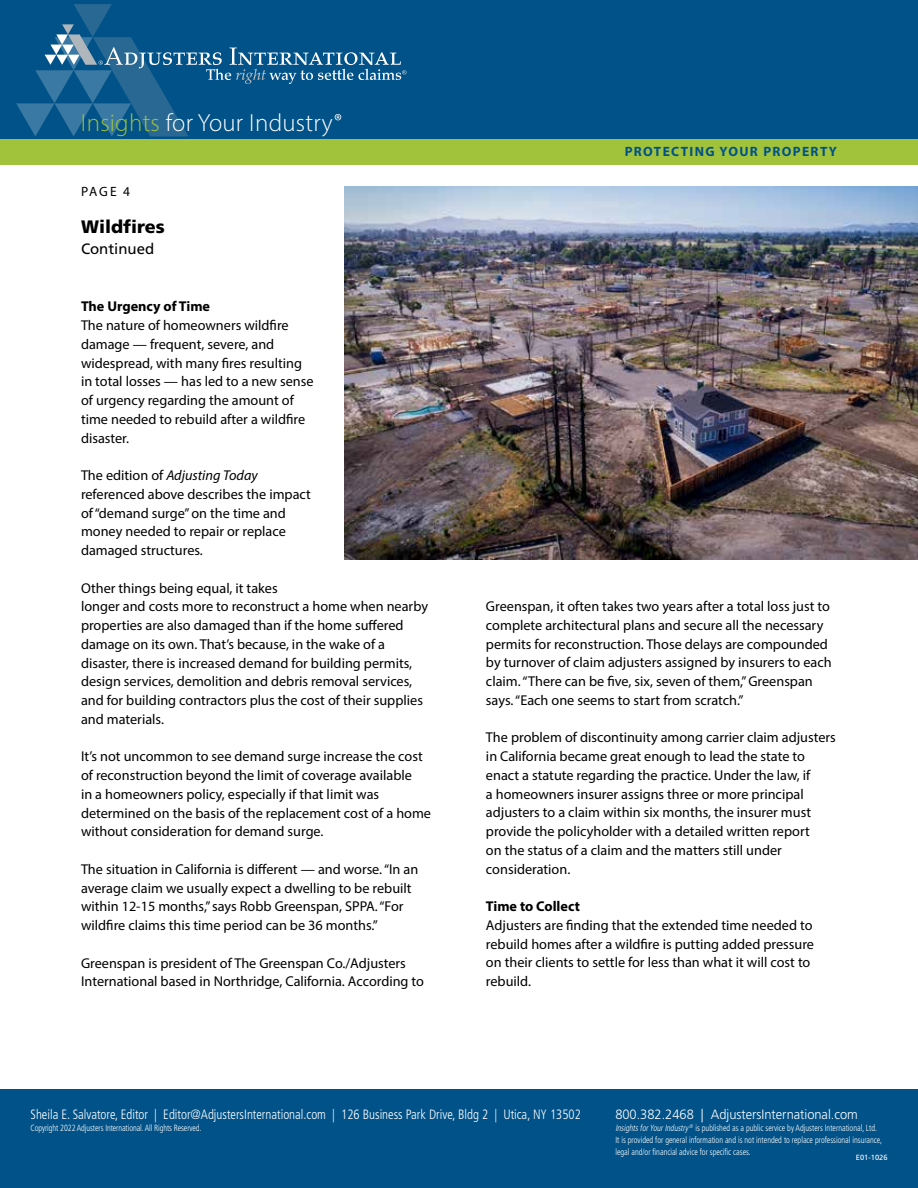
<style>
.page{position:relative;width:918px;height:1188px;background:#fff}
.page>*{position:absolute;margin:0;border:0;box-sizing:border-box;transform-origin:0 0}
.t1{font:300 24.9px "Myriad Pro";letter-spacing:.01em;color:#fff}
.t2{font:900 18px "Frutiger LT Std";color:#000}
.t3{font:15px "Frutiger LT Std";color:#000}
.t4{font:14.25px/18.8px "Myriad Pro";color:#000}
.t5{font:700 14.25px "Myriad Pro";color:#000}
.t6{font:300 condensed 13.5px "Frutiger LT Std";color:#fff;scale:.95 1}
.t7{font:300 13.5px "Frutiger LT Std";color:#fff;scale:.95 1}
.t8{font:700 13.5px "Myriad Pro";letter-spacing:.1em;color:#005288}
.t9{font:13.5px "Myriad Pro";color:#000}
.t10{font:300 condensed 9px/12px "Frutiger LT Std";color:#fff;scale:.9 1}
.t11{font:7.5px "Frutiger LT Std";color:#fff}
.s1{color:#a0c33b}
.s2{font-style:italic}
</style>
<div class="page">
<div style="left:0;top:0;width:918px;height:139px;background:#005288"></div>
<div style="left:0;top:140px;width:918px;height:25px;background:#a0c33b"></div>
<svg style="left:16px;top:4px;width:390px;height:132px"></svg>
<div style="left:0;top:1089px;width:918px;height:99px;background:#005288"></div>
<img style="left:344px;top:186px;width:574px;height:374px">
<h1 class="t1" style="left:81px;top:108px;width:253px"><span class="s1">Insights</span> for Your Industry</h1>
<p class="t9" style="left:81px;top:183px;width:50px">PAGE 4</p>
<p class="t2" style="left:81px;top:215px;width:85px">Wildfires</p>
<p class="t3" style="left:81px;top:239px;width:75px">Continued</p>
<p class="t5" style="left:81px;top:297px;width:131px">The Urgency of Time</p>
<p class="t4" style="left:81px;top:316px;width:234px">The nature of homeowners wildfire damage — frequent, severe, and widespread, with many fires resulting in total losses — has led to a new sense of urgency regarding the amount of time needed to rebuild after a wildfire disaster.</p>
<p class="t4" style="left:81px;top:466px;width:231px">The edition of <span class="s2">Adjusting Today </span>referenced above describes the impact of “demand surge” on the time and money needed to repair or replace damaged structures.</p>
<p class="t4" style="left:81px;top:578px;width:349px">Other things being equal, it takes<br>longer and costs more to reconstruct a home when nearby properties are also damaged than if the home suffered damage on its own. That’s because, in the wake of a disaster, there is increased demand for building permits, design services, demolition and debris removal services, and for building contractors plus the cost of their supplies and materials.</p>
<p class="t4" style="left:81px;top:747px;width:352px">It’s not uncommon to see demand surge increase the cost of reconstruction beyond the limit of coverage available<br>in a homeowners policy, especially if that limit was determined on the basis of the replacement cost of a home without consideration for demand surge.</p>
<p class="t4" style="left:81px;top:860px;width:339px">The situation in California is different — and worse. “In an average claim we usually expect a dwelling to be rebuilt within 12-15 months,” says Robb Greenspan, SPPA. “For wildfire claims this time period can be 36 months.”</p>
<p class="t4" style="left:81px;top:953px;width:345px">Greenspan is president of The Greenspan Co./Adjusters<br>International based in Northridge, California. According to</p>
<p class="t8" style="left:625px;top:143px;width:214px">PROTECTING YOUR PROPERTY</p>
<p class="t4" style="left:486px;top:597px;width:347px">Greenspan, it often takes two years after a total loss just to complete architectural plans and secure all the necessary permits for reconstruction. Those delays are compounded by turnover of claim adjusters assigned by insurers to each claim. “There can be five, six, seven of them,” Greenspan says. “Each one seems to start from scratch.”</p>
<p class="t4" style="left:486px;top:728px;width:351px">The problem of discontinuity among carrier claim adjusters in California became great enough to lead the state to enact a statute regarding the practice. Under the law, if<br>a homeowners insurer assigns three or more principal adjusters to a claim within six months, the insurer must provide the policyholder with a detailed written report<br>on the status of a claim and the matters still under consideration.</p>
<p class="t5" style="left:486px;top:897px;width:95px">Time to Collect</p>
<p class="t4" style="left:486px;top:916px;width:329px">Adjusters are finding that the extended time needed to rebuild homes after a wildfire is putting added pressure on their clients to settle for less than what it will cost to rebuild.</p>
<p class="t6" style="left:31px;top:1107px;width:581px">Sheila E. Salvatore, Editor | Editor@AdjustersInternational.com | 126 Business Park Drive, Bldg 2 | Utica, NY 13502</p>
<p class="t7" style="left:615px;top:1107px;width:257px">800.382.2468 | AdjustersInternational.com</p>
<p class="t10" style="left:31px;top:1122px;width:191px">Copyright 2022 Adjusters International. All Rights Reserved.</p>
<p class="t10" style="left:615px;top:1122px;width:298px"><span class="s2">InsightsforYourIndustry</span><sup>®</sup> is published as a public service by Adjusters International, Ltd.<br>It is provided for general information and is not intended to replace professional insurance, legal and/or financial advice for specific cases.</p>
<p class="t11" style="left:856px;top:1153px;width:33px">E01-1026</p>
</div>
